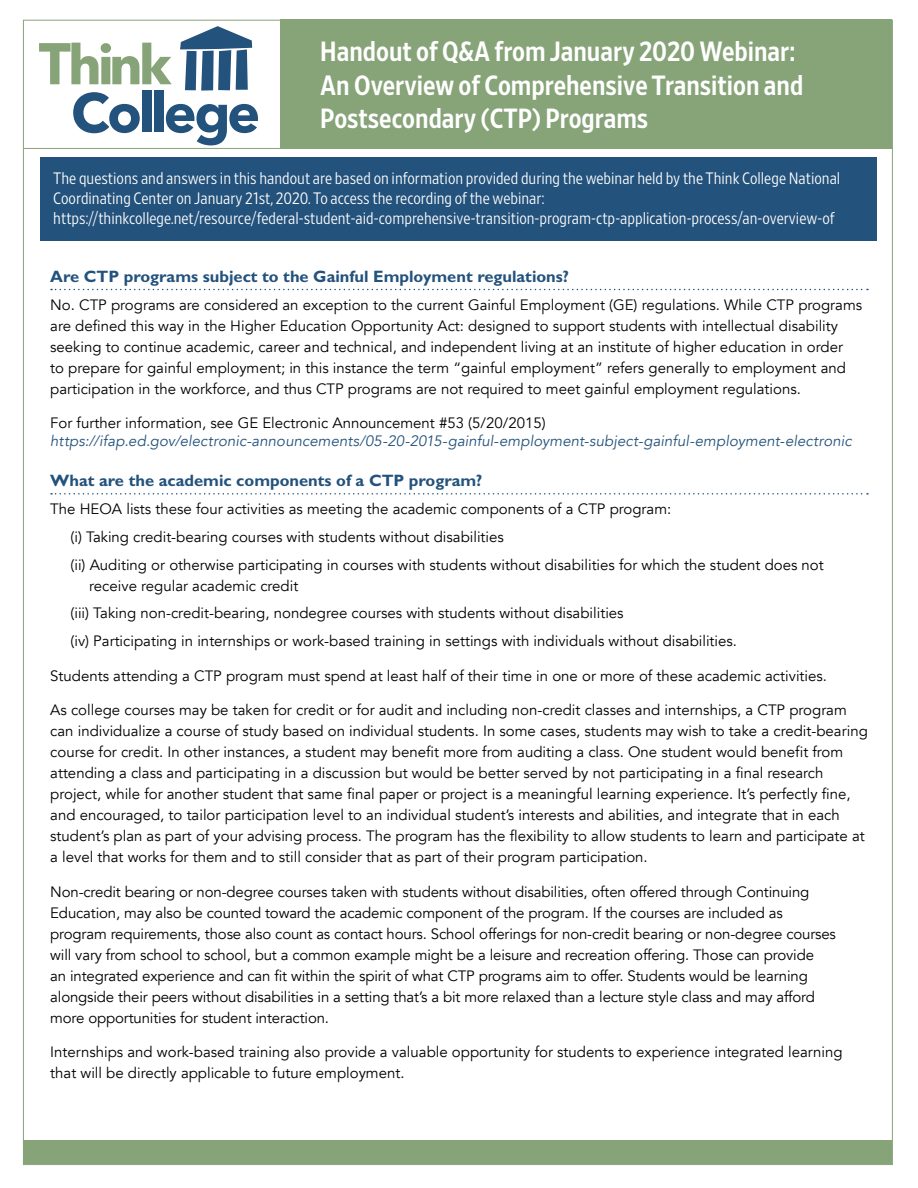
<style>
.page{position:relative;width:918px;height:1188px;background:#fff}
.page>*{position:absolute;margin:0;border:0;box-sizing:border-box;transform-origin:0 0}
.t1{font:27.75px/33.3px "Retina Narrow Med";color:#fff}
.t2{font:300 16.5px/19.8px "Retina Narrow";color:#fff}
.t3{font:700 16.5px "Gill Sans";color:#23527c}
.t4{font:15px/21px "Avenir";color:#000}
.t5{font:italic 15px "Avenir";letter-spacing:.005em;color:#23527c}
</style>
<div class="page">
<div style="left:281px;top:19px;width:611px;height:130px;background:#87a378"></div>
<svg style="left:51px;top:289px;width:817px;height:1px"></svg>
<svg style="left:51px;top:493px;width:817px;height:2px"></svg>
<svg style="left:180px;top:26px;width:72px;height:65px"></svg>
<svg style="left:73px;top:92px;width:67px;height:41px"></svg>
<div style="left:142px;top:91px;width:9px;height:41px;background:#23527c"></div>
<div style="left:154px;top:91px;width:9px;height:41px;background:#23527c"></div>
<svg style="left:166px;top:104px;width:92px;height:41px"></svg>
<svg style="left:39px;top:43px;width:133px;height:41px"></svg>
<hr style="left:24px;top:148px;width:869px;height:1px;background:#87a378">
<div style="left:40px;top:158px;width:837px;height:83px;background:#23527c"></div>
<div style="left:24px;top:1140px;width:868px;height:24px;background:#87a378"></div>
<h1 class="t1" style="left:320px;top:34px;width:485px">Handout of Q&amp;A from January 2020 Webinar:<br>An Overview of Comprehensive Transition and<br>Postsecondary (CTP) Programs</h1>
<p class="t2" style="left:53px;top:168px;width:789px">The questions and answers in this handout are based on information provided during the webinar held by the Think College National<br>Coordinating Center on January 21st, 2020. To access the recording of the webinar: https://thinkcollege.net/resource/federal-student-aid-comprehensive-transition-program-ctp-application-process/an-overview-of</p>
<p class="t3" style="left:50px;top:267px;width:520px">Are CTP programs subject to the Gainful Employment regulations?</p>
<p class="t4" style="left:50px;top:294px;width:813px">No. CTP programs are considered an exception to the current Gainful Employment (GE) regulations. While CTP programs are defined this way in the Higher Education Opportunity Act: designed to support students with intellectual disability seeking to continue academic, career and technical, and independent living at an institute of higher education in order<br>to prepare for gainful employment; in this instance the term “gainful employment” refers generally to employment and participation in the workforce, and thus CTP programs are not required to meet gainful employment regulations.</p>
<p class="t4" style="left:50px;top:413px;width:497px">For further information, see GE Electronic Announcement #53 (5/20/2015)</p>
<p class="t5" style="left:50px;top:432px;width:803px">https://ifap.ed.gov/electronic-announcements/05-20-2015-gainful-employment-subject-gainful-employment-electronic</p>
<p class="t3" style="left:50px;top:471px;width:434px">What are the academic components of a CTP program?</p>
<p class="t4" style="left:70px;top:495px;width:755px;line-height:27.8px;text-indent:-20px">The HEOA lists these four activities as meeting the academic components of a CTP program:<br>(i) Taking credit-bearing courses with students without disabilities<br>(ii) Auditing or otherwise participating in courses with students without disabilities for which the student does not</p>
<p class="t4" style="left:70px;top:572px;width:668px;line-height:27.8px;text-indent:19px">receive regular academic credit<br>(iii) Taking non-credit-bearing, nondegree courses with students without disabilities<br>(iv) Participating in internships or work-based training in settings with individuals without disabilities.</p>
<p class="t4" style="left:50px;top:665px;width:778px">Students attending a CTP program must spend at least half of their time in one or more of these academic activities.</p>
<p class="t4" style="left:50px;top:700px;width:819px">As college courses may be taken for credit or for audit and including non-credit classes and internships, a CTP program can individualize a course of study based on individual students. In some cases, students may wish to take a credit-bearing course for credit. In other instances, a student may benefit more from auditing a class. One student would benefit from attending a class and participating in a discussion but would be better served by not participating in a final research project, while for another student that same final paper or project is a meaningful learning experience. It’s perfectly fine, and encouraged, to tailor participation level to an individual student’s interests and abilities, and integrate that in each student’s plan as part of your advising process. The program has the flexibility to allow students to learn and participate at a level that works for them and to still consider that as part of their program participation.</p>
<p class="t4" style="left:50px;top:881px;width:787px">Non-credit bearing or non-degree courses taken with students without disabilities, often offered through Continuing Education, may also be counted toward the academic component of the program. If the courses are included as program requirements, those also count as contact hours. School offerings for non-credit bearing or non-degree courses will vary from school to school, but a common example might be a leisure and recreation offering. Those can provide<br>an integrated experience and can fit within the spirit of what CTP programs aim to offer. Students would be learning alongside their peers without disabilities in a setting that’s a bit more relaxed than a lecture style class and may afford more opportunities for student interaction.</p>
<p class="t4" style="left:50px;top:1042px;width:794px">Internships and work‑based training also provide a valuable opportunity for students to experience integrated learning that will be directly applicable to future employment.</p>
</div>
